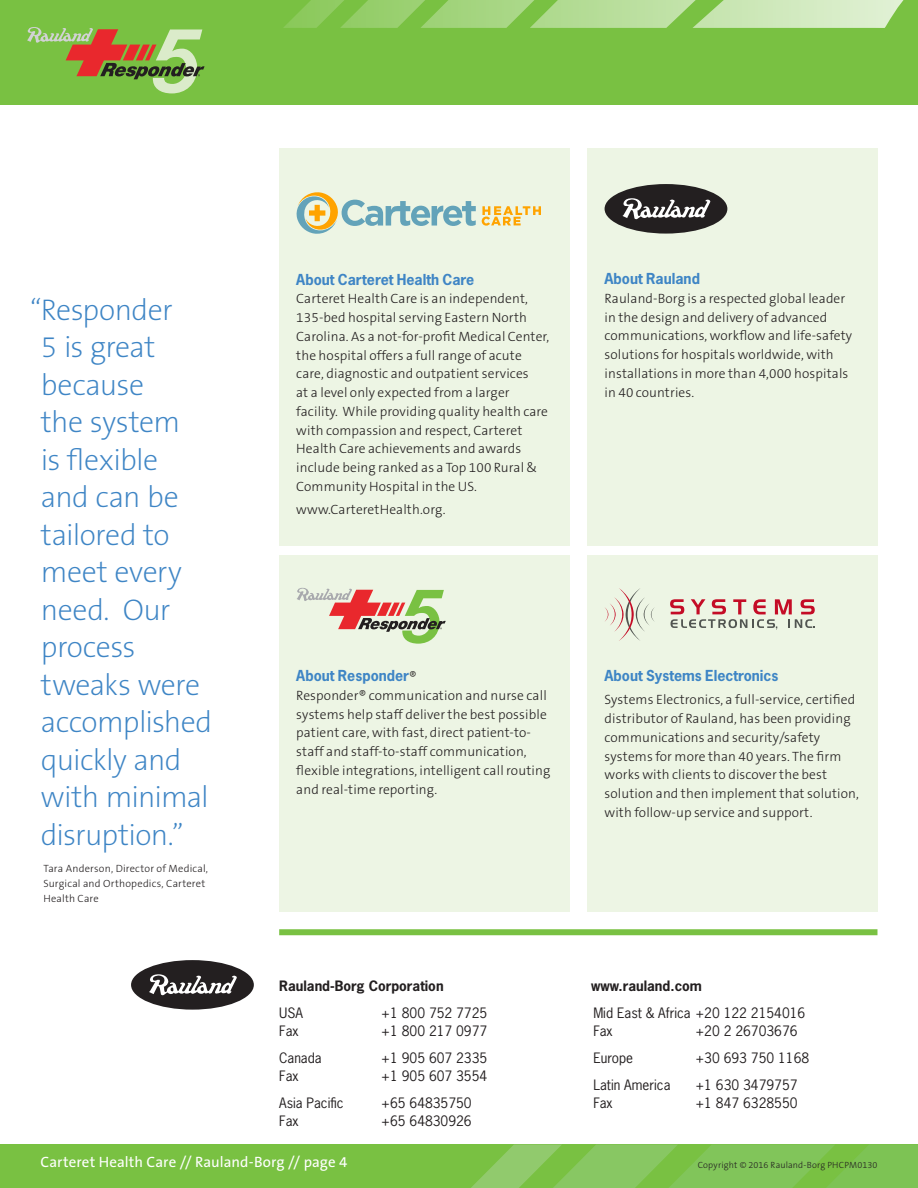
<style>
.page{position:relative;width:918px;height:1188px;background:#fff}
.page>*{position:absolute;margin:0;border:0;box-sizing:border-box;transform-origin:0 0}
.callout{font:200 30px/37.5px "The Sans B2";letter-spacing:-.02em;color:#3e85c5}
.body{font:15px "The Sans B5 Plain";letter-spacing:.005em;color:#fff}
.subheads{font:700 14.25px "News Gothic Std";color:#3e85c5}
.subheads-2{font:300 13.5px/18.8px "The Sans B3";letter-spacing:.01em;color:#231f20}
.body_sheet_5{font:13.5px/18px "News Gothic Std";color:#231f20}
.body_sheet_5-2{font:700 13.5px "News Gothic Std";color:#231f20}
.callout_names{font:300 10.5px/15px "The Sans B3";letter-spacing:.015em;color:#231f20}
.body-2{font:300 9px "The Sans B3";letter-spacing:.02em;color:#231f20}
.s1{font-family:"The Sans B3";font-weight:300;font-size:13.5px;color:#231f20}
</style>
<div class="page">
<div style="left:0;top:1144px;width:918px;height:44px;background:#79c142"></div>
<svg style="left:471px;top:1144px;width:447px;height:44px"></svg>
<div style="left:0;top:0;width:918px;height:104px;background:#79c142"></div>
<svg style="left:283px;top:0;width:621px;height:28px"></svg>
<svg style="left:27px;top:27px;width:178px;height:66px"></svg>
<div style="left:279px;top:555px;width:290px;height:357px;background:#edf5e4"></div>
<div style="left:587px;top:555px;width:290px;height:357px;background:#edf5e4"></div>
<div style="left:587px;top:148px;width:291px;height:398px;background:#edf5e4"></div>
<div style="left:605px;top:184px;width:122px;height:50px;background:#231f20;border-radius:50%"></div>
<svg style="left:622px;top:198px;width:89px;height:21px"></svg>
<div style="left:279px;top:148px;width:290px;height:398px;background:#edf5e4"></div>
<div style="left:131px;top:960px;width:123px;height:50px;background:#231f20;border-radius:50%"></div>
<svg style="left:149px;top:974px;width:88px;height:21px"></svg>
<div style="left:279px;top:929px;width:598px;height:6px;background:#79c142"></div>
<svg style="left:297px;top:588px;width:149px;height:56px"></svg>
<svg style="left:482px;top:206px;width:59px;height:20px"></svg>
<svg style="left:297px;top:192px;width:179px;height:42px"></svg>
<svg style="left:670px;top:599px;width:145px;height:31px"></svg>
<svg style="left:605px;top:588px;width:50px;height:53px"></svg>
<p class="callout" style="left:41px;top:292px;width:173px;text-indent:-11px">“Responder<br>5 is great because<br>the system<br>is flexible and can be tailored to meet every need. Our process tweaks were accomplished quickly and with minimal disruption.”</p>
<p class="callout_names" style="left:44px;top:861px;width:166px">Tara Anderson, Director of Medical,<br>Surgical and Orthopedics, Carteret<br>Health Care</p>
<p class="subheads" style="left:296px;top:270px;width:179px">About Carteret Health Care</p>
<p class="subheads-2" style="left:296px;top:290px;width:255px">Carteret Health Care is an independent, 135-bed hospital serving Eastern North Carolina. As a not-for-profit Medical Center, the hospital offers a full range of acute care, diagnostic and outpatient services<br>at a level only expected from a larger facility. While providing quality health care with compassion and respect, Carteret Health Care achievements and awards include being ranked as a Top 100 Rural &amp; Community Hospital in the US.</p>
<p class="subheads-2" style="left:296px;top:501px;width:151px">www.CarteretHealth.org.</p>
<p class="subheads" style="left:605px;top:269px;width:97px">About Rauland</p>
<p class="subheads-2" style="left:605px;top:290px;width:249px">Rauland-Borg is a respected global leader in the design and delivery of advanced communications, workflow and life-safety solutions for hospitals worldwide, with installations in more than 4,000 hospitals in 40 countries.</p>
<p class="subheads" style="left:296px;top:666px;width:122px">About Responder<span class="s1">®</span></p>
<p class="subheads-2" style="left:296px;top:686px;width:255px">Responder® communication and nurse call systems help staff deliver the best possible patient care, with fast, direct patient-to&shy;staff and staff-to-staff communication, flexible integrations, intelligent call routing and real-time reporting.</p>
<p class="subheads" style="left:605px;top:666px;width:175px">About Systems Electronics</p>
<p class="subheads-2" style="left:605px;top:691px;width:256px">Systems Electronics, a full-service, certified distributor of Rauland, has been providing communications and security/safety systems for more than 40 years. The firm works with clients to discover the best solution and then implement that solution, with follow-up service and support.</p>
<p class="body_sheet_5-2" style="left:279px;top:977px;width:166px">Rauland-Borg Corporation</p>
<p class="body_sheet_5-2" style="left:591px;top:977px;width:112px">www.rauland.com</p>
<p class="body_sheet_5" style="left:279px;top:1004px;width:25px">USA</p>
<p class="body_sheet_5" style="left:381px;top:1004px;width:108px">+1 800 752 7725</p>
<p class="body_sheet_5" style="left:279px;top:1022px;width:21px">Fax</p>
<p class="body_sheet_5" style="left:381px;top:1022px;width:108px">+1 800 217 0977</p>
<p class="body_sheet_5" style="left:279px;top:1049px;width:44px">Canada</p>
<p class="body_sheet_5" style="left:381px;top:1049px;width:108px">+1 905 607 2335</p>
<p class="body_sheet_5" style="left:279px;top:1067px;width:21px">Fax</p>
<p class="body_sheet_5" style="left:381px;top:1067px;width:108px">+1 905 607 3554</p>
<p class="body_sheet_5" style="left:279px;top:1094px;width:66px">Asia Pacific</p>
<p class="body_sheet_5" style="left:381px;top:1094px;width:92px">+65 64835750</p>
<p class="body_sheet_5" style="left:279px;top:1112px;width:21px">Fax</p>
<p class="body_sheet_5" style="left:381px;top:1112px;width:92px">+65 64830926</p>
<p class="body_sheet_5" style="left:593px;top:1004px;width:214px">Mid East &amp; Africa +20 122 2154016<br>Fax</p>
<p class="body_sheet_5" style="left:695px;top:1022px;width:104px">+20 2 26703676</p>
<p class="body_sheet_5" style="left:593px;top:1049px;width:41px">Europe</p>
<p class="body_sheet_5" style="left:695px;top:1049px;width:115px">+30 693 750 1168</p>
<p class="body_sheet_5" style="left:593px;top:1076px;width:79px">Latin America</p>
<p class="body_sheet_5" style="left:695px;top:1076px;width:104px">+1 630 3479757</p>
<p class="body_sheet_5" style="left:593px;top:1094px;width:21px">Fax</p>
<p class="body_sheet_5" style="left:695px;top:1094px;width:104px">+1 847 6328550</p>
<p class="body" style="left:40px;top:1155px;width:309px">Carteret Health Care // Rauland-Borg // page 4</p>
<p class="body-2" style="left:698px;top:1160px;width:181px">Copyright © 2016 Rauland-Borg PHCPM0130</p>
</div>
